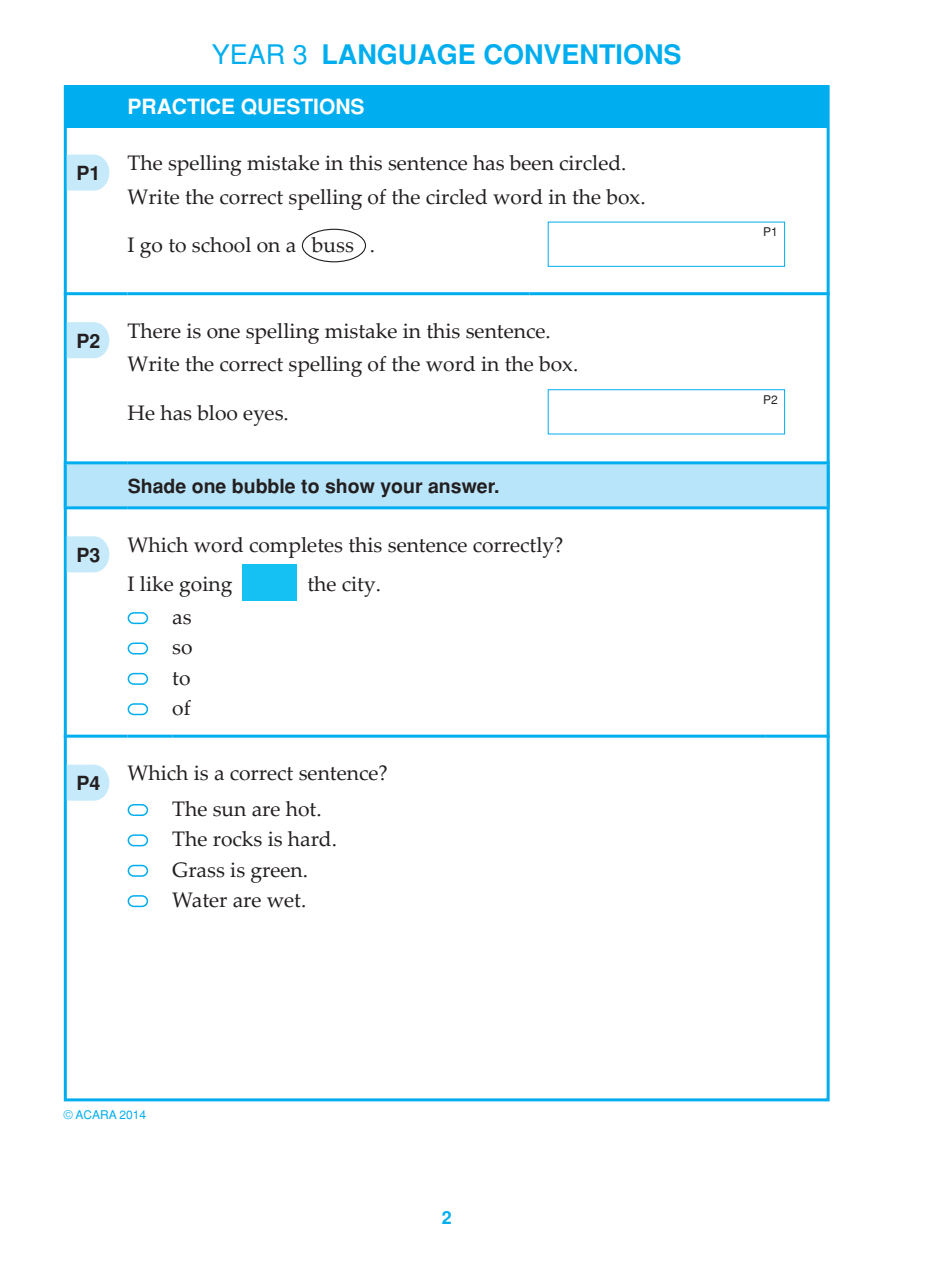
<style>
.page{position:relative;width:936px;height:1263px;background:#fff}
.page>*{position:absolute;margin:0;border:0;box-sizing:border-box;transform-origin:0 0}
.t1{font:700 27px "Helvetica";color:#00aeef}
.t2{font:21px/30.3px "Palatino Linotype";color:#231f20}
.t3{font:700 21px "Helvetica";color:#fff}
.t4{font:700 19.5px "Helvetica";color:#231f20}
.t5{font:700 18px "Helvetica";color:#00aeef}
.t6{font:12px "Helvetica";color:#00aeef}
.t7{font:12px "Helvetica";color:#231f20}
.s1{font-weight:400}
</style>
<div class="page">
<hr style="left:935px;top:0;width:1px;height:1263px;background:#e1f4fc">
<div style="left:64px;top:85px;width:765px;height:1016px;background:#fff;border:3px solid #00aeef"></div>
<div style="left:64px;top:85px;width:763px;height:43px;background:#00aeef"></div>
<hr style="left:64px;top:292px;width:64px;height:3px;background:#00aeef">
<hr style="left:128px;top:292px;width:401px;height:3px;background:#00aeef">
<hr style="left:529px;top:292px;width:255px;height:3px;background:#00aeef">
<hr style="left:784px;top:292px;width:45px;height:3px;background:#00aeef">
<svg style="left:67px;top:155px;width:42px;height:36px;background:#caebfa"></svg>
<div style="left:547px;top:222px;width:237px;height:45px;border:1px solid #00aeef"></div>
<svg style="left:67px;top:322px;width:42px;height:36px;background:#caebfa"></svg>
<div style="left:547px;top:389px;width:237px;height:45px;border:1px solid #00aeef"></div>
<div style="left:67px;top:464px;width:759px;height:42px;background:#b9e5fa"></div>
<hr style="left:64px;top:461px;width:64px;height:3px;background:#00aeef">
<hr style="left:64px;top:464px;width:3px;height:42px;background:#00aeef">
<hr style="left:128px;top:461px;width:701px;height:3px;background:#00aeef">
<hr style="left:826px;top:464px;width:3px;height:42px;background:#00aeef">
<hr style="left:64px;top:506px;width:64px;height:3px;background:#00aeef">
<hr style="left:128px;top:506px;width:701px;height:3px;background:#00aeef">
<hr style="left:64px;top:735px;width:64px;height:3px;background:#00aeef">
<hr style="left:128px;top:735px;width:44px;height:3px;background:#00aeef">
<hr style="left:172px;top:735px;width:593px;height:3px;background:#00aeef">
<hr style="left:765px;top:735px;width:64px;height:3px;background:#00aeef">
<svg style="left:67px;top:536px;width:42px;height:36px;background:#caebfa"></svg>
<div style="left:243px;top:564px;width:54px;height:36px;background:#15c0f2"></div>
<div style="left:128px;top:612px;width:20px;height:12px;border:2px solid #00aeef;border-radius:5px"></div>
<div style="left:128px;top:642px;width:20px;height:12px;border:2px solid #00aeef;border-radius:5px"></div>
<div style="left:128px;top:673px;width:20px;height:12px;border:2px solid #00aeef;border-radius:5px"></div>
<div style="left:128px;top:703px;width:20px;height:12px;border:2px solid #00aeef;border-radius:5px"></div>
<svg style="left:67px;top:765px;width:42px;height:36px;background:#caebfa"></svg>
<div style="left:128px;top:804px;width:20px;height:12px;border:2px solid #00aeef;border-radius:5px"></div>
<div style="left:128px;top:834px;width:20px;height:12px;border:2px solid #00aeef;border-radius:5px"></div>
<div style="left:128px;top:865px;width:20px;height:12px;border:2px solid #00aeef;border-radius:5px"></div>
<div style="left:128px;top:895px;width:20px;height:12px;border:2px solid #00aeef;border-radius:5px"></div>
<div style="left:302px;top:229px;width:64px;height:33px;border:1px solid #231f20;border-radius:50%"></div>
<p class="t1" style="left:212px;top:39px;width:471px"><span class="s1">YEAR 3</span> LANGUAGE CONVENTIONS</p>
<p class="t3" style="left:128px;top:95px;width:238px">PRACTICE QUESTIONS</p>
<p class="t4" style="left:77px;top:162px;width:25px">P1</p>
<p class="t2" style="left:128px;top:145px;width:519px;line-height:33.8px">The spelling mistake in this sentence has been circled.<br>Write the correct spelling of the circled word in the box.</p>
<p class="t2" style="left:128px;top:229px;width:249px">I go to school on a buss .</p>
<p class="t4" style="left:77px;top:330px;width:25px">P2</p>
<p class="t2" style="left:128px;top:313px;width:452px;line-height:33.8px">There is one spelling mistake in this sentence.<br>Write the correct spelling of the word in the box.</p>
<p class="t2" style="left:128px;top:396px;width:163px">He has bloo eyes.</p>
<p class="t4" style="left:128px;top:475px;width:373px">Shade one bubble to show your answer.</p>
<p class="t4" style="left:77px;top:544px;width:25px">P3</p>
<p class="t2" style="left:128px;top:524px;width:437px;line-height:39px">Which word completes this sentence correctly?<br>I like going</p>
<p class="t2" style="left:307px;top:568px;width:75px">the city.</p>
<p class="t2" style="left:172px;top:601px;width:22px;text-align:justify">as so to of</p>
<p class="t4" style="left:77px;top:772px;width:25px">P4</p>
<p class="t2" style="left:172px;top:754px;width:217px;line-height:36px;text-indent:-45px">Which is a correct sentence?<br>The sun are hot.</p>
<p class="t2" style="left:172px;top:823px;width:166px">The rocks is hard.<br>Grass is green.<br>Water are wet.</p>
<p class="t6" style="left:64px;top:1108px;width:84px">© ACARA 2014</p>
<p class="t5" style="left:441px;top:1207px;width:12px">2</p>
<p class="t7" style="left:763px;top:225px;width:16px">P1</p>
<p class="t7" style="left:763px;top:392px;width:16px">P2</p>
</div>
